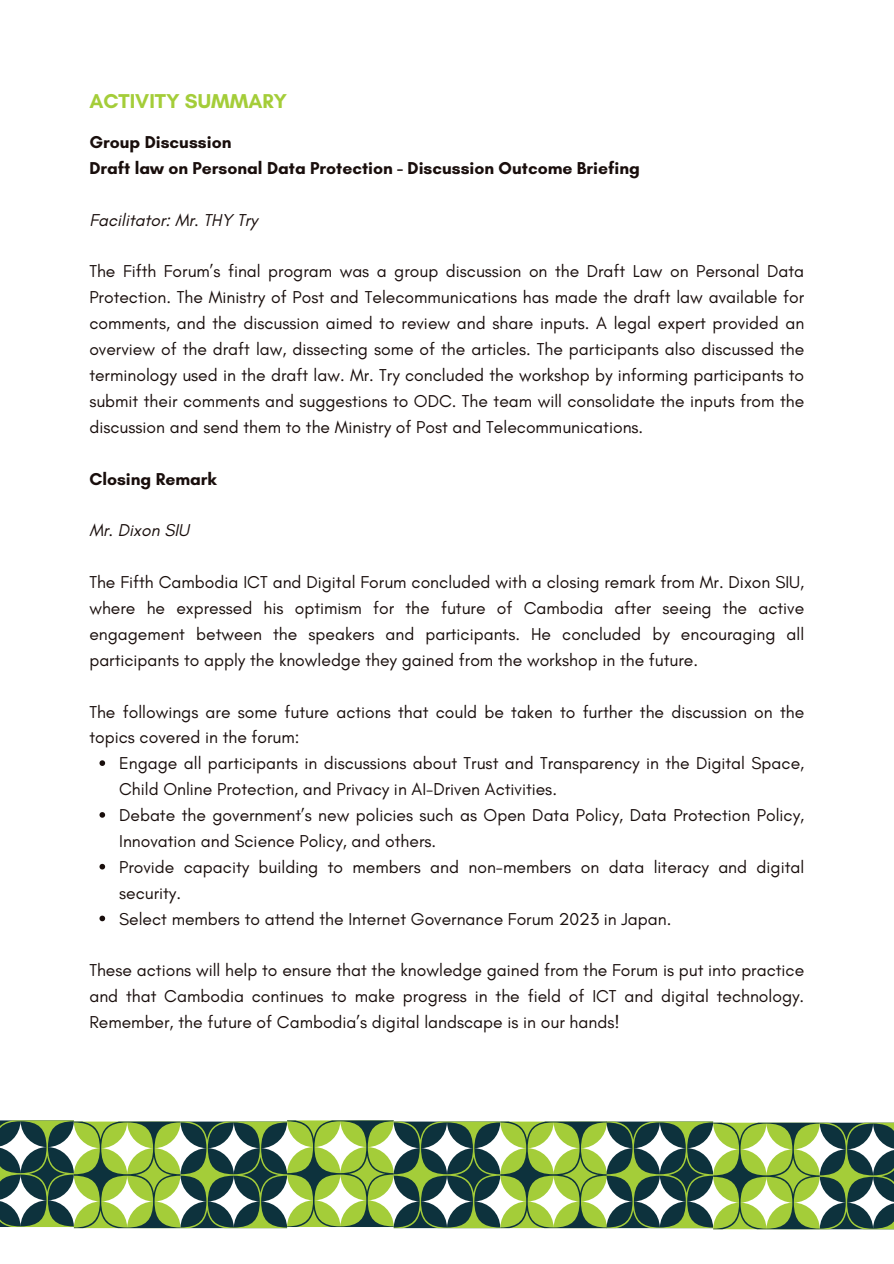
<style>
.page{position:relative;width:894px;height:1264px;background:#fff}
.page>*{position:absolute;margin:0;border:0;box-sizing:border-box;transform-origin:0 0}
.t1{font:700 20.4px "Glacial Indifference";color:#a4cd39}
.t2{font:17.55px/25.8px "Glacial Indifference";color:#190e0c;text-align:justify}
.t3{font:700 17.55px/25.8px "Glacial Indifference";color:#190e0c}
.t4{font:italic 17.55px "Glacial Indifference";color:#190e0c}
</style>
<div class="page">
<svg style="left:0;top:1120px;width:893px;height:109px"></svg>
<svg style="left:99px;top:760px;width:6px;height:6px"></svg>
<svg style="left:99px;top:812px;width:6px;height:5px"></svg>
<svg style="left:99px;top:863px;width:6px;height:6px"></svg>
<svg style="left:99px;top:915px;width:6px;height:6px"></svg>
<p class="t1" style="left:89px;top:89px;width:199px">ACTIVITY SUMMARY</p>
<p class="t3" style="left:89px;top:129px;width:552px">Group Discussion<br>Draft law on Personal Data Protection - Discussion Outcome Briefing</p>
<p class="t4" style="left:89px;top:209px;width:170px">Facilitator: Mr. THY Try</p>
<p class="t2" style="left:89px;top:258px;width:716px">The Fifth Forum’s final program was a group discussion on the Draft Law on Personal Data Protection. The Ministry of Post and Telecommunications has made the draft law available for comments, and the discussion aimed to review and share inputs. A legal expert provided an overview of the draft law, dissecting some of the articles. The participants also discussed the terminology used in the draft law. Mr. Try concluded the workshop by informing participants to submit their comments and suggestions to ODC. The team will consolidate the inputs from the discussion and send them to the Ministry of Post and Telecommunications.</p>
<p class="t3" style="left:89px;top:465px;width:129px">Closing Remark</p>
<p class="t4" style="left:89px;top:519px;width:101px">Mr. Dixon SIU</p>
<p class="t2" style="left:89px;top:569px;width:716px">The Fifth Cambodia ICT and Digital Forum concluded with a closing remark from Mr. Dixon SIU, where he expressed his optimism for the future of Cambodia after seeing the active engagement between the speakers and participants. He concluded by encouraging all participants to apply the knowledge they gained from the workshop in the future.</p>
<p class="t2" style="left:89px;top:698px;width:716px">The followings are some future actions that could be taken to further the discussion on the topics covered in the forum:</p>
<p class="t2" style="left:119px;top:750px;width:686px;text-align:left">Engage all participants in discussions about Trust and Transparency in the Digital Space, Child Online Protection, and Privacy in AI-Driven Activities.<br>Debate the government’s new policies such as Open Data Policy, Data Protection Policy, Innovation and Science Policy, and others.<br>Provide capacity building to members and non-members on data literacy and digital security.<br>Select members to attend the Internet Governance Forum 2023 in Japan.</p>
<p class="t2" style="left:89px;top:957px;width:716px">These actions will help to ensure that the knowledge gained from the Forum is put into practice and that Cambodia continues to make progress in the field of ICT and digital technology.<br>Remember, the future of Cambodia’s digital landscape is in our hands!</p>
</div>
